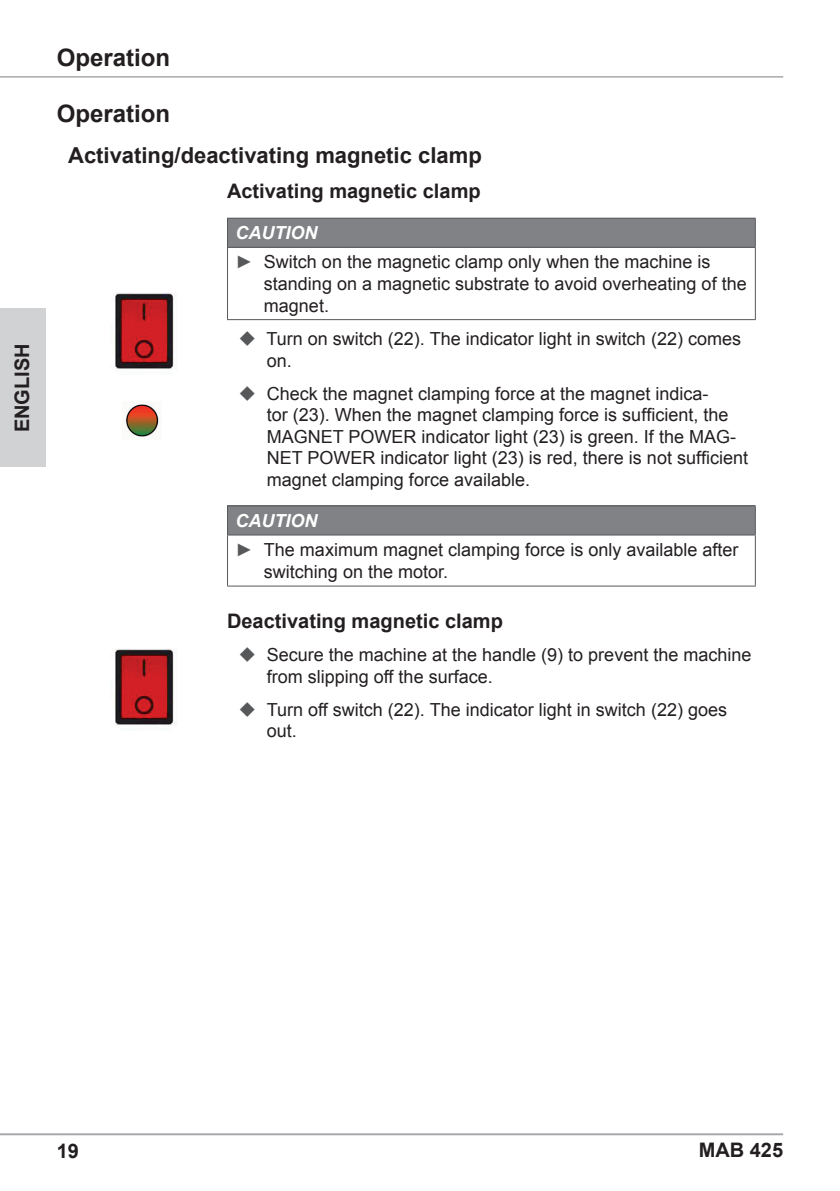
<style>
.page{position:relative;width:840px;height:1191px;background:#fff}
.page>*{position:absolute;margin:0;border:0;box-sizing:border-box;transform-origin:0 0}
.t1{font:700 24px "Arial";color:#231f20}
.t2{font:700 22px "Arial";color:#231f20}
.t3{font:700 20px "Arial";color:#231f20}
.t4{font:700 20px "Arial";color:#231f20}
.t5{font:18px/21.6px "Arial";color:#231f20}
.s1{font-weight:700;font-style:italic;color:#fff}
.s2{color:#57585a}
</style>
<div class="page">
<hr style="left:0;top:1133px;width:782px;height:2px;background:#a8a9ad">
<hr style="left:0;top:76px;width:782px;height:2px;background:#a8a9ad">
<div style="left:0;top:308px;width:45px;height:159px;background:#d1d2d4"></div>
<div style="left:227px;top:218px;width:528px;height:29px;background:#808285"></div>
<hr style="left:227px;top:218px;width:528px;height:1px;background:#57585a">
<svg style="left:227px;top:219px;width:1px;height:28px"></svg>
<hr style="left:227px;top:247px;width:528px;height:1px;background:#57585a">
<hr style="left:227px;top:248px;width:1px;height:71px;background:#57585a">
<hr style="left:754px;top:248px;width:1px;height:71px;background:#57585a">
<hr style="left:227px;top:319px;width:528px;height:1px;background:#57585a">
<div style="left:227px;top:506px;width:528px;height:29px;background:#808285"></div>
<hr style="left:227px;top:505px;width:528px;height:1px;background:#57585a">
<svg style="left:227px;top:506px;width:1px;height:28px"></svg>
<hr style="left:227px;top:534px;width:528px;height:1px;background:#57585a">
<hr style="left:227px;top:535px;width:1px;height:50px;background:#57585a">
<hr style="left:754px;top:535px;width:1px;height:50px;background:#57585a">
<hr style="left:227px;top:585px;width:528px;height:1px;background:#57585a">
<img style="left:115px;top:292px;width:60px;height:78px">
<img style="left:126px;top:404px;width:33px;height:33px">
<img style="left:115px;top:648px;width:60px;height:78px">
<p class="t3" style="left:9px;top:432px;width:90px;rotate:-90deg">ENGLISH</p>
<h1 class="t1" style="left:57px;top:42px;width:115px">Operation</h1>
<h1 class="t1" style="left:57px;top:97px;width:115px">Operation</h1>
<p class="t2" style="left:68px;top:141px;width:415px">Activating/deactivating magnetic clamp</p>
<p class="t3" style="left:227px;top:178px;width:255px">Activating magnetic clamp</p>
<p class="t5" style="left:235px;top:218px;width:476px;line-height:29.2px"><span class="s1">CAUTION<br></span><span class="s2">►</span> Switch on the magnetic clamp only when the machine is</p>
<p class="t5" style="left:264px;top:273px;width:484px">standing on a magnetic substrate to avoid overheating of the magnet.</p>
<p class="t5" style="left:266px;top:328px;width:476px">Turn on switch (22). The indicator light in switch (22) comes on.</p>
<p class="t5" style="left:266px;top:383px;width:482px">Check the magnet clamping force at the magnet indica-<br>tor (23). When the magnet clamping force is sufficient, the MAGNET POWER indicator light (23) is green. If the MAG-NET POWER indicator light (23) is red, there is not sufficient magnet clamping force available.</p>
<p class="t5" style="left:235px;top:506px;width:504px;line-height:29.2px"><span class="s1">CAUTION<br></span><span class="s2">►</span> The maximum magnet clamping force is only available after</p>
<p class="t5" style="left:264px;top:561px;width:186px">switching on the motor.</p>
<p class="t3" style="left:227px;top:608px;width:277px">Deactivating magnetic clamp</p>
<p class="t5" style="left:266px;top:644px;width:486px">Secure the machine at the handle (9) to prevent the machine from slipping off the surface.</p>
<p class="t5" style="left:266px;top:699px;width:461px">Turn off switch (22). The indicator light in switch (22) goes out.</p>
<p class="t4" style="left:57px;top:1137px;width:24px">19</p>
<p class="t3" style="left:698px;top:1137px;width:86px">MAB 425</p>
</div>
